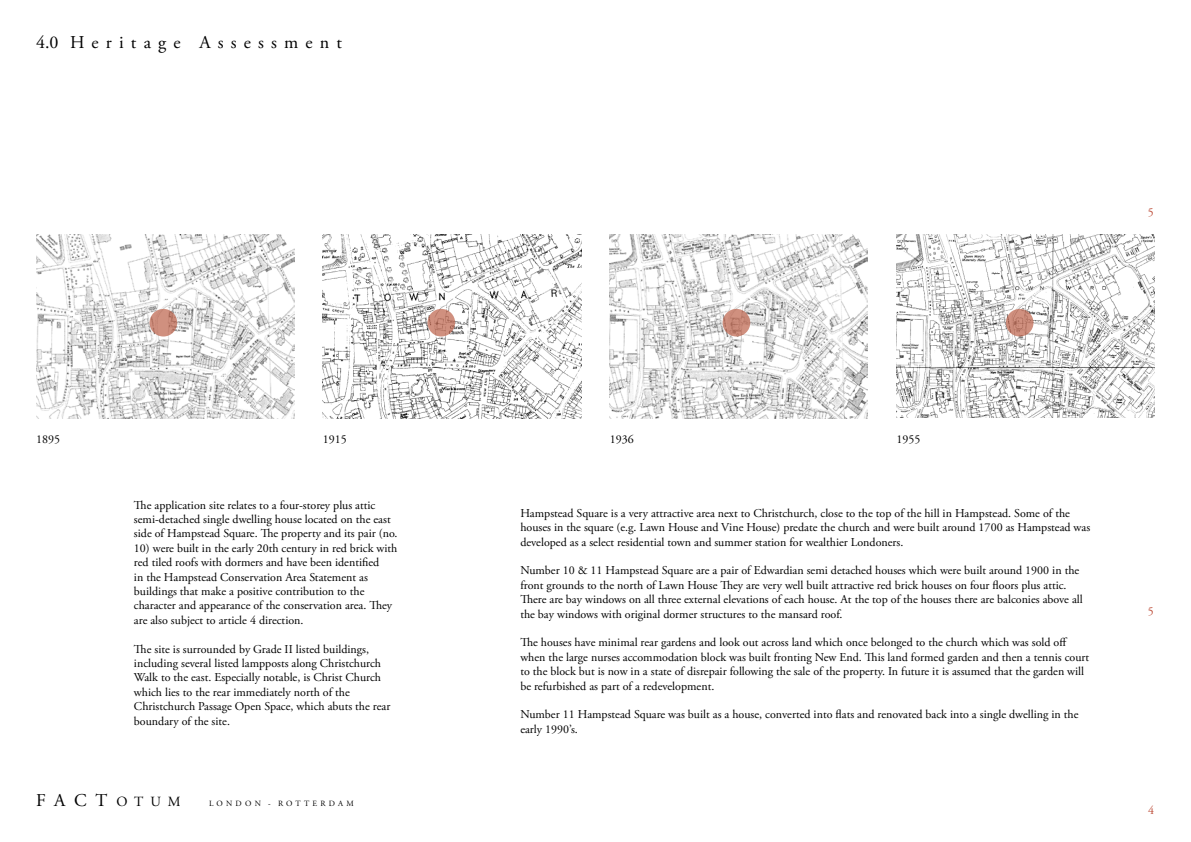
<style>
.page{position:relative;width:1191px;height:842px;background:#fff}
.page>*{position:absolute;margin:0;border:0;box-sizing:border-box;transform-origin:0 0}
.t1{font:18px "Adobe Garamond Pro";letter-spacing:.4em;color:#000}
.t2{font:12px/14.4px "Adobe Garamond Pro";color:#000}
.t3{font:12px "Adobe Garamond Pro";color:#bd4d38}
.t4{font:8px "Adobe Garamond Pro";letter-spacing:.4em;color:#000}
.s1{font-size:14px}
</style>
<div class="page">
<img style="left:36px;top:235px;width:258px;height:183px">
<svg style="left:150px;top:309px;width:27px;height:27px"></svg>
<img style="left:323px;top:235px;width:258px;height:183px">
<svg style="left:427px;top:309px;width:28px;height:27px"></svg>
<img style="left:609px;top:235px;width:258px;height:183px">
<img style="left:896px;top:235px;width:258px;height:183px">
<svg style="left:1005px;top:309px;width:28px;height:27px"></svg>
<svg style="left:722px;top:309px;width:28px;height:27px"></svg>
<h1 class="t1" style="left:36px;top:32px;width:308px">4.0 Heritage Assessment</h1>
<p class="t3" style="left:1147px;top:204px;width:7px">5</p>
<p class="t2" style="left:36px;top:432px;width:25px">1895</p>
<p class="t2" style="left:323px;top:432px;width:25px">1915</p>
<p class="t2" style="left:609px;top:432px;width:25px">1936</p>
<p class="t2" style="left:896px;top:432px;width:25px">1955</p>
<p class="t2" style="left:134px;top:498px;width:265px">The application site relates to a four-storey plus attic semi-detached single dwelling house located on the east side of Hampstead Square. The property and its pair (no.</p>
<p class="t2" style="left:134px;top:541px;width:265px">10) were built in the early 20th century in red brick with red tiled roofs with dormers and have been identified<br>in the Hampstead Conservation Area Statement as buildings that make a positive contribution to the character and appearance of the conservation area. They are also subject to article 4 direction.</p>
<p class="t2" style="left:134px;top:642px;width:258px">The site is surrounded by Grade II listed buildings, including several listed lampposts along Christchurch Walk to the east. Especially notable, is Christ Church which lies to the rear immediately north of the Christchurch Passage Open Space, which abuts the rear boundary of the site.</p>
<h1 class="t1" style="left:36px;top:789px;width:146px">FACT <span class="s1">OTUM</span></h1>
<p class="t4" style="left:209px;top:799px;width:146px">LONDON - ROTTERDAM</p>
<p class="t2" style="left:520px;top:506px;width:571px">Hampstead Square is a very attractive area next to Christchurch, close to the top of the hill in Hampstead. Some of the houses in the square (e.g. Lawn House and Vine House) predate the church and were built around 1700 as Hampstead was developed as a select residential town and summer station for wealthier Londoners.</p>
<p class="t2" style="left:520px;top:564px;width:564px">Number 10 &amp; 11 Hampstead Square are a pair of Edwardian semi detached houses which were built around 1900 in the front grounds to the north of Lawn House They are very well built attractive red brick houses on four floors plus attic.<br>There are bay windows on all three external elevations of each house. At the top of the houses there are balconies above all the bay windows with original dormer structures to the mansard roof.</p>
<p class="t2" style="left:520px;top:636px;width:570px">The houses have minimal rear gardens and look out across land which once belonged to the church which was sold off when the large nurses accommodation block was built fronting New End. This land formed garden and then a tennis court to the block but is now in a state of disrepair following the sale of the property. In future it is assumed that the garden will be refurbished as part of a redevelopment.</p>
<p class="t2" style="left:520px;top:708px;width:559px">Number 11 Hampstead Square was built as a house, converted into flats and renovated back into a single dwelling in the early 1990’s.</p>
<p class="t3" style="left:1147px;top:604px;width:7px">5</p>
<p class="t3" style="left:1148px;top:803px;width:7px">4</p>
</div>
